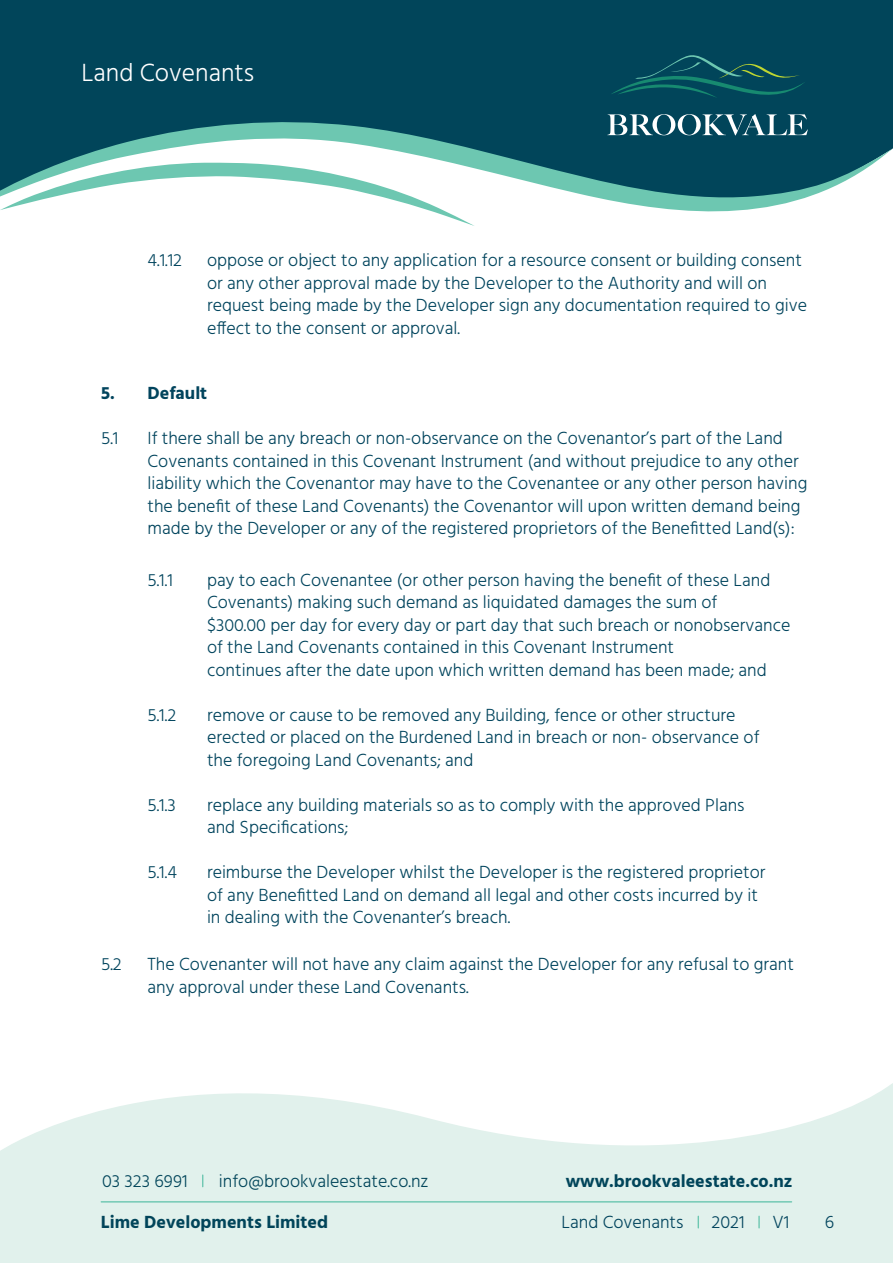
<style>
.page{position:relative;width:893px;height:1263px;background:#fff}
.page>*{position:absolute;margin:0;border:0;box-sizing:border-box;transform-origin:0 0}
.t1{font:300 25.5px "Hind";color:#fff}
.t2{font:300 18px/22.5px "Hind";color:#01445d}
.t3{font:700 18px "Hind";color:#01455a}
.t4{font:300 18px "Hind";color:#01455a}
.t5{font:700 18px "Hind";color:#01445d}
</style>
<div class="page">
<svg style="left:0;top:1083px;width:893px;height:180px;fill:#e1f1ec"></svg>
<hr style="left:101px;top:1201px;width:691px;height:1px;background:#6dc7b1">
<svg style="left:202px;top:1174px;width:1px;height:13px"></svg>
<svg style="left:758px;top:1216px;width:2px;height:12px"></svg>
<svg style="left:698px;top:1216px;width:1px;height:12px"></svg>
<div style="left:0;top:0;width:893px;height:118px;background:#01455a"></div>
<svg style="left:610px;top:54px;width:196px;height:44px;background:#08505d"></svg>
<svg style="left:607px;top:114px;width:201px;height:4px"></svg>
<svg style="left:0;top:118px;width:893px;height:108px"></svg>
<h1 class="t1" style="left:81px;top:56px;width:174px">Land Covenants</h1>
<p class="t5" style="left:101px;top:383px;width:15px">5.</p>
<p class="t2" style="left:101px;top:428px;width:19px">5.1</p>
<p class="t2" style="left:101px;top:954px;width:22px">5.2</p>
<p class="t2" style="left:147px;top:250px;width:36px">4.1.12</p>
<p class="t2" style="left:207px;top:250px;width:601px">oppose or object to any application for a resource consent or building consent or any other approval made by the Developer to the Authority and will on request being made by the Developer sign any documentation required to give effect to the consent or approval.</p>
<p class="t5" style="left:147px;top:383px;width:61px">Default</p>
<p class="t2" style="left:147px;top:428px;width:661px">If there shall be any breach or non-observance on the Covenantor’s part of the Land Covenants contained in this Covenant Instrument (and without prejudice to any other liability which the Covenantor may have to the Covenantee or any other person having the benefit of these Land Covenants) the Covenantor will upon written demand being made by the Developer or any of the registered proprietors of the Benefitted Land(s):</p>
<p class="t2" style="left:147px;top:569px;width:27px">5.1.1</p>
<p class="t2" style="left:147px;top:704px;width:30px">5.1.2</p>
<p class="t2" style="left:147px;top:794px;width:30px">5.1.3</p>
<p class="t2" style="left:147px;top:862px;width:31px">5.1.4</p>
<p class="t2" style="left:207px;top:569px;width:585px">pay to each Covenantee (or other person having the benefit of these Land Covenants) making such demand as liquidated damages the sum of<br>$300.00 per day for every day or part day that such breach or nonobservance of the Land Covenants contained in this Covenant Instrument<br>continues after the date upon which written demand has been made; and</p>
<p class="t2" style="left:207px;top:704px;width:554px">remove or cause to be removed any Building, fence or other structure erected or placed on the Burdened Land in breach or non- observance of the foregoing Land Covenants; and</p>
<p class="t2" style="left:207px;top:794px;width:539px">replace any building materials so as to comply with the approved Plans and Specifications;</p>
<p class="t2" style="left:207px;top:862px;width:560px">reimburse the Developer whilst the Developer is the registered proprietor of any Benefitted Land on demand all legal and other costs incurred by it in dealing with the Covenanter’s breach.</p>
<p class="t2" style="left:147px;top:954px;width:648px">The Covenanter will not have any claim against the Developer for any refusal to grant any approval under these Land Covenants.</p>
<p class="t4" style="left:102px;top:1169px;width:87px">03 323 6991</p>
<p class="t4" style="left:219px;top:1169px;width:211px">info@brookvaleestate.co.nz</p>
<p class="t3" style="left:101px;top:1211px;width:229px">Lime Developments Limited</p>
<p class="t3" style="left:566px;top:1170px;width:228px">www.brookvaleestate.co.nz</p>
<p class="t2" style="left:561px;top:1211px;width:123px">Land Covenants</p>
<p class="t2" style="left:712px;top:1211px;width:35px">2021</p>
<p class="t2" style="left:772px;top:1211px;width:18px">V1</p>
<p class="t2" style="left:825px;top:1211px;width:11px">6</p>
</div>
